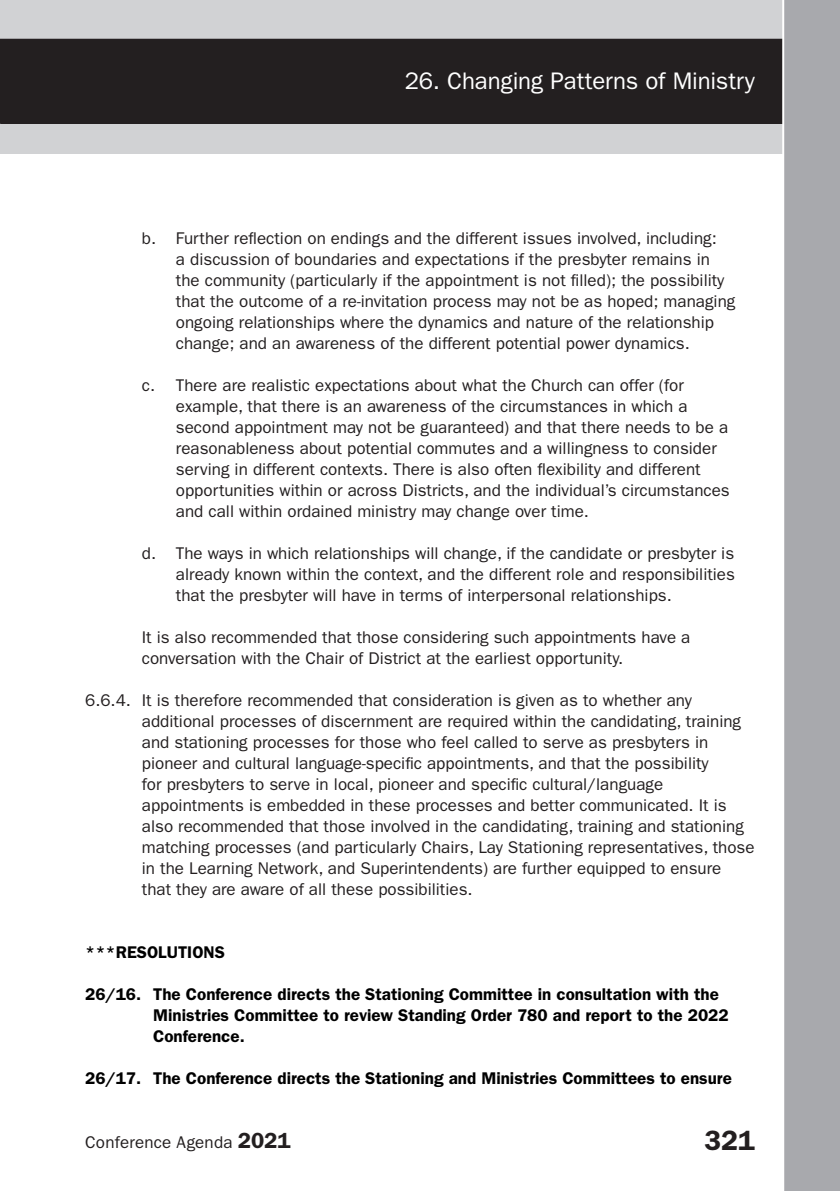
<style>
.page{position:relative;width:840px;height:1191px;background:#fff}
.page>*{position:absolute;margin:0;border:0;box-sizing:border-box;transform-origin:0 0}
.t1{font:600 28px "Franklin Gothic";color:#231f20}
.t2{font:24px "Franklin Gothic";letter-spacing:-.005em;color:#fff}
.t3{font:17px/21px "Franklin Gothic";color:#231f20}
.t4{font:600 17px/21px "Franklin Gothic";color:#000}
.s1{font-weight:600;font-size:22px}
</style>
<div class="page">
<div style="left:0;top:0;width:839px;height:154px;background:#d1d2d4"></div>
<div style="left:0;top:39px;width:839px;height:84px;background:#231f20"></div>
<div style="left:0;top:39px;width:839px;height:85px;border:1px solid #231f20"></div>
<div style="left:781px;top:0;width:58px;height:1191px;background:#a8a9ad"></div>
<h2 class="t2" style="left:404px;top:67px;width:351px">26. Changing Patterns of Ministry</h2>
<p class="t3" style="left:176px;top:227px;width:560px;text-indent:-34px">b. Further reflection on endings and the different issues involved, including:<br>a discussion of boundaries and expectations if the presbyter remains in the community (particularly if the appointment is not filled); the possibility that the outcome of a re-invitation process may not be as hoped; managing ongoing relationships where the dynamics and nature of the relationship change; and an awareness of the different potential power dynamics.</p>
<p class="t3" style="left:176px;top:374px;width:555px;text-indent:-34px">c. There are realistic expectations about what the Church can offer (for example, that there is an awareness of the circumstances in which a second appointment may not be guaranteed) and that there needs to be a reasonableness about potential commutes and a willingness to consider serving in different contexts. There is also often flexibility and different opportunities within or across Districts, and the individual’s circumstances and call within ordained ministry may change over time.</p>
<p class="t3" style="left:176px;top:542px;width:560px;text-align:justify;text-indent:-34px">d. The ways in which relationships will change, if the candidate or presbyter is already known within the context, and the different role and responsibilities that the presbyter will have in terms of interpersonal relationships.</p>
<p class="t3" style="left:142px;top:626px;width:549px">It is also recommended that those considering such appointments have a conversation with the Chair of District at the earliest opportunity.</p>
<p class="t3" style="left:142px;top:689px;width:613px;text-indent:-57px">6.6.4. It is therefore recommended that consideration is given as to whether any additional processes of discernment are required within the candidating, training and stationing processes for those who feel called to serve as presbyters in pioneer and cultural language-specific appointments, and that the possibility<br>for presbyters to serve in local, pioneer and specific cultural/language appointments is embedded in these processes and better communicated. It is also recommended that those involved in the candidating, training and stationing matching processes (and particularly Chairs, Lay Stationing representatives, those in the Learning Network, and Superintendents) are further equipped to ensure that they are aware of all these possibilities.</p>
<p class="t4" style="left:85px;top:941px;width:141px">***RESOLUTIONS</p>
<p class="t4" style="left:153px;top:983px;width:576px;text-indent:-68px">26/16. The Conference directs the Stationing Committee in consultation with the<br>Ministries Committee to review Standing Order 780 and report to the 2022<br>Conference.</p>
<p class="t4" style="left:85px;top:1067px;width:648px">26/17. The Conference directs the Stationing and Ministries Committees to ensure</p>
<p class="t3" style="left:85px;top:1132px;width:207px">Conference Agenda <span class="s1">2021</span></p>
<h1 class="t1" style="left:704px;top:1124px;width:52px">321</h1>
</div>
